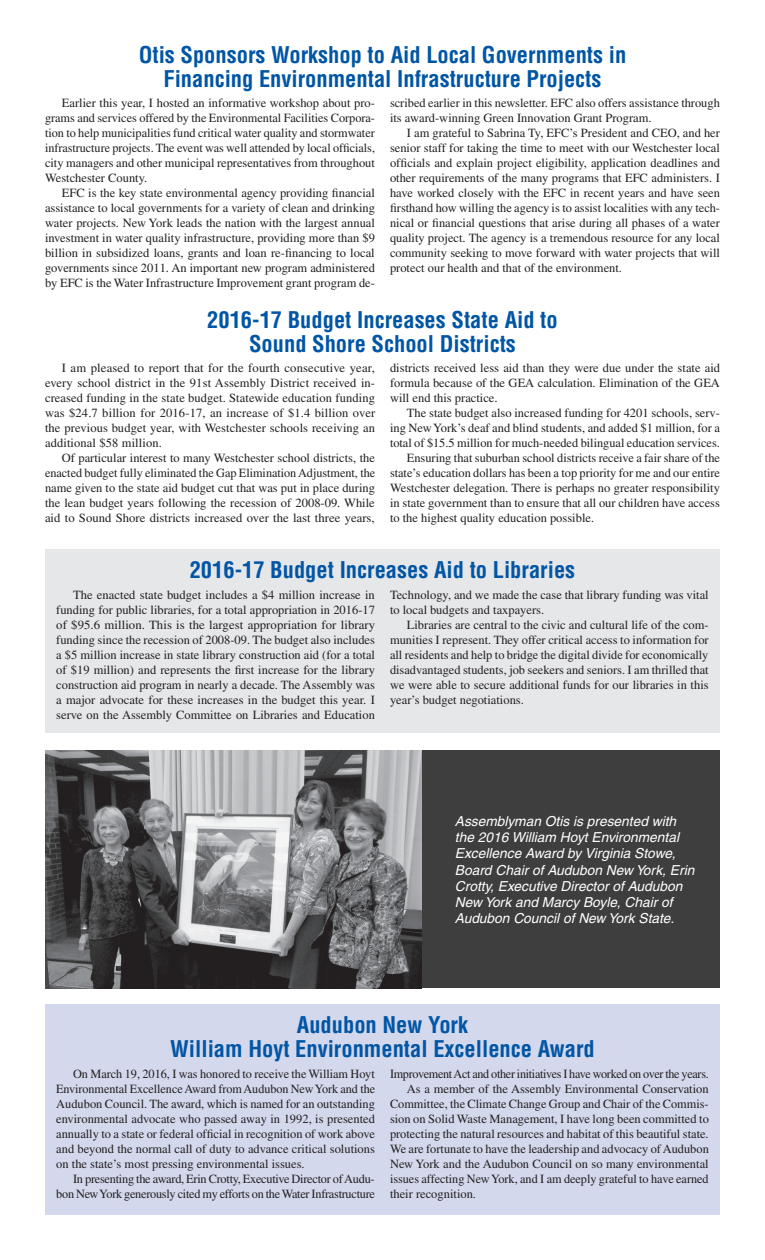
<style>
.page{position:relative;width:765px;height:1260px;background:#fff}
.page>*{position:absolute;margin:0;border:0;box-sizing:border-box;transform-origin:0 0}
.t1{font:700 condensed 22.5px/23.8px "Helvetica";color:#0155a5;text-align:center}
.t2{font:italic 13.75px/16.2px "Helvetica";color:#fff}
.t3{font:12.5px/15px "Times";color:#231f20;text-align:justify}
.t4{font:12.5px/15px "Times";letter-spacing:-.02em;color:#231f20;text-align:right}
.t5{font:12.5px "Times";letter-spacing:-.025em;color:#231f20}
</style>
<div class="page">
<div style="left:45px;top:1004px;width:675px;height:211px;background:#d3d8ec"></div>
<div style="left:45px;top:549px;width:675px;height:184px;background:#e6e7e9"></div>
<div style="left:421px;top:751px;width:299px;height:237px;background:#3e3e3f"></div>
<img style="left:45px;top:751px;width:376px;height:237px">
<h1 class="t1" style="left:139px;top:43px;width:489px">Otis Sponsors Workshop to Aid Local Governments in<br>Financing Environmental Infrastructure Projects</h1>
<p class="t3" style="left:45px;top:96px;width:332px;text-indent:17px">Earlier this year, I hosted an informative workshop about pro&shy;grams and services offered by the Environmental Facilities Corpora&shy;tion to help municipalities fund critical water quality and stormwater infrastructure projects. The event was well attended by local officials, city managers and other municipal representatives from throughout Westchester County.</p>
<p class="t3" style="left:45px;top:186px;width:332px;text-indent:17px">EFC is the key state environmental agency providing financial assistance to local governments for a variety of clean and drinking water projects. New York leads the nation with the largest annual investment in water quality infrastructure, providing more than $9 billion in subsidized loans, grants and loan re-financing to local governments since 2011. An important new program administered by EFC is the Water Infrastructure Improvement grant program de-</p>
<p class="t3" style="left:390px;top:96px;width:331px">scribed earlier in this newsletter. EFC also offers assistance through its award-winning Green Innovation Grant Program.</p>
<p class="t3" style="left:390px;top:126px;width:332px;text-indent:17px">I am grateful to Sabrina Ty, EFC’s President and CEO, and her senior staff for taking the time to meet with our Westchester local officials and explain project eligibility, application deadlines and other requirements of the many programs that EFC administers. I have worked closely with the EFC in recent years and have seen firsthand how willing the agency is to assist localities with any tech&shy;nical or financial questions that arise during all phases of a water quality project. The agency is a tremendous resource for any local community seeking to move forward with water projects that will protect our health and that of the environment.</p>
<h1 class="t1" style="left:207px;top:308px;width:352px">2016-17 Budget Increases State Aid to<br>Sound Shore School Districts</h1>
<p class="t3" style="left:45px;top:361px;width:332px;text-indent:17px">I am pleased to report that for the fourth consecutive year, every school district in the 91st Assembly District received in&shy;creased funding in the state budget. Statewide education funding was $24.7 billion for 2016-17, an increase of $1.4 billion over the previous budget year, with Westchester schools receiving an additional $58 million.</p>
<p class="t3" style="left:45px;top:451px;width:332px;text-indent:17px">Of particular interest to many Westchester school districts, the enacted budget fully eliminated the Gap Elimination Adjustment, the name given to the state aid budget cut that was put in place during the lean budget years following the recession of 2008-09. While aid to Sound Shore districts increased over the last three years,</p>
<p class="t3" style="left:390px;top:361px;width:332px">districts received less aid than they were due under the state aid formula because of the GEA calculation. Elimination of the GEA will end this practice.</p>
<p class="t3" style="left:407px;top:406px;width:315px">The state budget also increased funding for 4201 schools, serv-</p>
<p class="t3" style="left:390px;top:421px;width:332px">ing New York’s deaf and blind students, and added $1 million, for a</p>
<p class="t3" style="left:390px;top:436px;width:331px">total of $15.5 million for much-needed bilingual education services.</p>
<p class="t3" style="left:407px;top:451px;width:315px">Ensuring that suburban school districts receive a fair share of the</p>
<p class="t3" style="left:390px;top:466px;width:332px">state’s education dollars has been a top priority for me and our entire</p>
<p class="t3" style="left:390px;top:481px;width:331px">Westchester delegation. There is perhaps no greater responsibility</p>
<p class="t3" style="left:390px;top:496px;width:332px">in state government than to ensure that all our children have access</p>
<p class="t3" style="left:390px;top:511px;width:206px">to the highest quality education possible.</p>
<h1 class="t1" style="left:190px;top:558px;width:387px">2016-17 Budget Increases Aid to Libraries</h1>
<p class="t3" style="left:56px;top:587px;width:320px;text-indent:17px">The enacted state budget includes a $4 million increase in funding for public libraries, for a total appropriation in 2016-17 of $95.6 million. This is the largest appropriation for library funding since the recession of 2008-09. The budget also includes a $5 million increase in state library construction aid (for a total of $19 million) and represents the first increase for the library construction aid program in nearly a decade. The Assembly was a major advocate for these increases in the budget this year. I serve on the Assembly Committee on Libraries and Education</p>
<p class="t3" style="left:390px;top:587px;width:320px">Technology, and we made the case that library funding was vital to local budgets and taxpayers.</p>
<p class="t3" style="left:390px;top:617px;width:320px;text-indent:17px">Libraries are central to the civic and cultural life of the com&shy;munities I represent. They offer critical access to information for all residents and help to bridge the digital divide for economically disadvantaged students, job seekers and seniors. I am thrilled that we were able to secure additional funds for our libraries in this year’s budget negotiations.</p>
<p class="t2" style="left:455px;top:813px;width:241px">Assemblyman Otis is presented with the 2016 William Hoyt Environmental Excellence Award by Virginia Stowe, Board Chair of Audubon New York, Erin Crotty, Executive Director of Audubon New York and Marcy Boyle, Chair of Audubon Council of New York State.</p>
<h1 class="t1" style="left:170px;top:1013px;width:426px">Audubon New York<br>William Hoyt Environmental Excellence Award</h1>
<p class="t3" style="left:56px;top:1066px;width:320px;text-indent:17px">On March 19, 2016, I was honored to receive the William Hoyt Environmental Excellence Award from Audubon New York and the Audubon Council. The award, which is named for an outstanding environmental advocate who passed away in 1992, is presented annually to a state or federal official in recognition of work above and beyond the normal call of duty to advance critical solutions on the state’s most pressing environmental issues.</p>
<p class="t4" style="left:56px;top:1171px;width:320px">In presenting the award, Erin Crotty, Executive Director of Audu&shy;bon New York generously cited my efforts on the Water Infrastructure</p>
<p class="t5" style="left:390px;top:1066px;width:320px">Improvement Act and other initiatives I have worked on over the years.</p>
<p class="t3" style="left:407px;top:1081px;width:303px">As a member of the Assembly Environmental Conservation</p>
<p class="t3" style="left:390px;top:1096px;width:320px">Committee, the Climate Change Group and Chair of the Commis-</p>
<p class="t3" style="left:390px;top:1111px;width:320px">sion on Solid Waste Management, I have long been committed to</p>
<p class="t3" style="left:390px;top:1126px;width:320px">protecting the natural resources and habitat of this beautiful state.</p>
<p class="t3" style="left:390px;top:1141px;width:320px">We are fortunate to have the leadership and advocacy of Audubon</p>
<p class="t3" style="left:390px;top:1156px;width:320px">New York and the Audubon Council on so many environmental</p>
<p class="t3" style="left:390px;top:1171px;width:320px">issues affecting New York, and I am deeply grateful to have earned</p>
<p class="t3" style="left:390px;top:1186px;width:88px">their recognition.</p>
</div>
